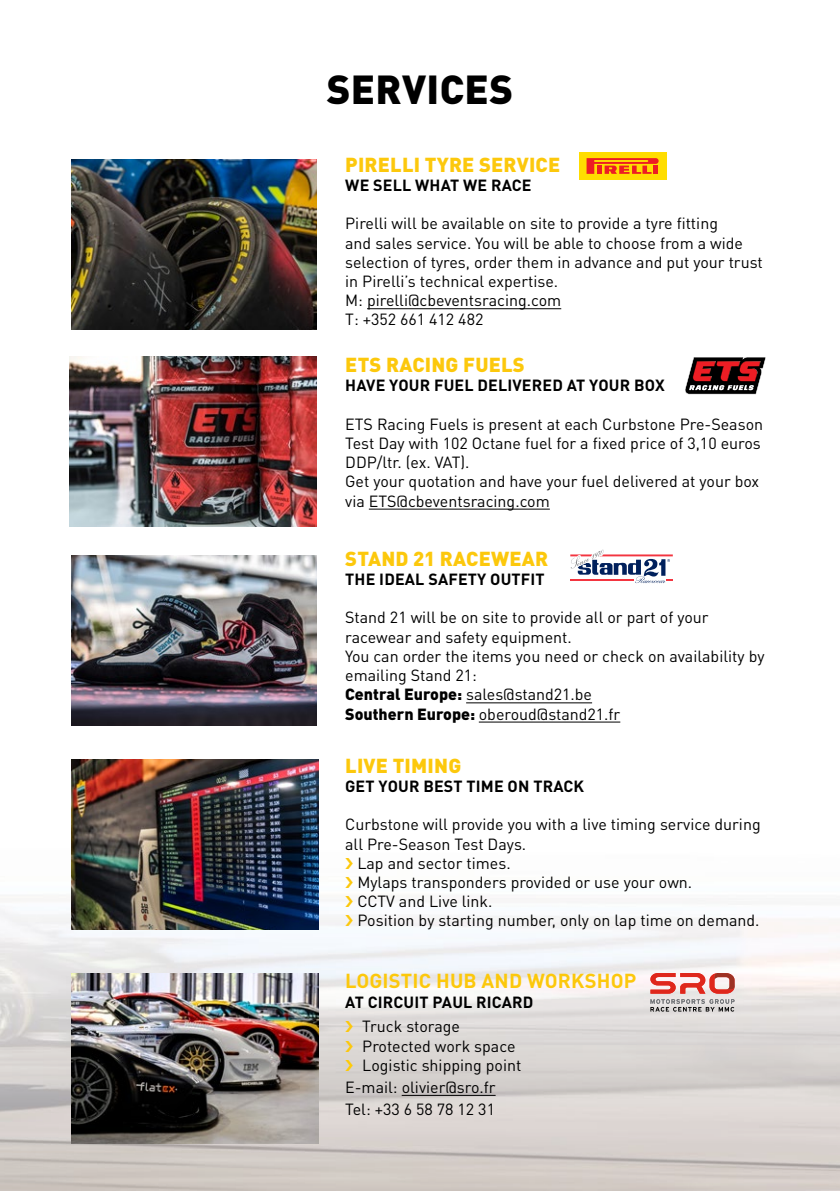
<style>
.page{position:relative;width:840px;height:1191px;background:#fff}
.page>*{position:absolute;margin:0;border:0;box-sizing:border-box;transform-origin:0 0}
.t1{font:900 40px "DINOT";letter-spacing:.01em;color:#000}
.t2{font:900 20px "DINOT";letter-spacing:.01em;color:#fcc80c}
.t3{font:700 20px "DINOT";letter-spacing:.01em;color:#fcc80c}
.t4{font:16px/19.2px "DINOT";color:#000}
.t5{font:700 16px "DINOT";letter-spacing:.01em;color:#000}
.s1{font-weight:900}
</style>
<div class="page">
<img style="left:0;top:152px;width:839px;height:1039px">
<img style="left:69px;top:357px;width:247px;height:170px">
<img style="left:71px;top:159px;width:245px;height:170px">
<img style="left:71px;top:556px;width:245px;height:170px">
<img style="left:71px;top:759px;width:247px;height:170px">
<img style="left:71px;top:973px;width:247px;height:170px">
<hr style="left:367px;top:308px;width:194px;height:1px;background:#000">
<div style="left:578px;top:152px;width:87px;height:28px;background:#fd0"></div>
<svg style="left:586px;top:158px;width:72px;height:16px"></svg>
<div style="left:652px;top:166px;width:5px;height:8px;background:#ed1d24"></div>
<hr style="left:368px;top:509px;width:181px;height:1px;background:#000">
<svg style="left:684px;top:357px;width:81px;height:37px;background:#723b3d"></svg>
<hr style="left:466px;top:702px;width:125px;height:1px;background:#000">
<hr style="left:478px;top:721px;width:142px;height:1px;background:#000">
<div style="left:565px;top:547px;width:113px;height:40px;background:#fff"></div>
<svg style="left:570px;top:549px;width:102px;height:34px"></svg>
<hr style="left:401px;top:1095px;width:94px;height:1px;background:#000">
<svg style="left:650px;top:999px;width:84px;height:12px"></svg>
<svg style="left:650px;top:973px;width:84px;height:20px"></svg>
<svg style="left:345px;top:857px;width:8px;height:12px"></svg>
<svg style="left:345px;top:876px;width:8px;height:12px"></svg>
<svg style="left:345px;top:896px;width:8px;height:11px"></svg>
<svg style="left:345px;top:915px;width:8px;height:11px"></svg>
<svg style="left:345px;top:1021px;width:8px;height:11px"></svg>
<svg style="left:345px;top:1040px;width:8px;height:11px"></svg>
<svg style="left:345px;top:1059px;width:8px;height:11px"></svg>
<h1 class="t1" style="left:326px;top:62px;width:188px">SERVICES</h1>
<p class="t2" style="left:345px;top:151px;width:216px">PIRELLI TYRE SERVICE</p>
<p class="t5" style="left:345px;top:175px;width:188px">WE SELL WHAT WE RACE</p>
<p class="t4" style="left:345px;top:214px;width:419px">Pirelli will be available on site to provide a tyre fitting<br>and sales service. You will be able to choose from a wide selection of tyres, order them in advance and put your trust in Pirelli’s technical expertise.<br>M: pirelli@cbeventsracing.com<br>T: +352 661 412 482</p>
<p class="t2" style="left:345px;top:351px;width:181px">ETS RACING FUELS</p>
<p class="t5" style="left:345px;top:375px;width:321px">HAVE YOUR FUEL DELIVERED AT YOUR BOX</p>
<p class="t4" style="left:345px;top:414px;width:419px">ETS Racing Fuels is present at each Curbstone Pre-Season Test Day with 102 Octane fuel for a fixed price of 3,10 euros DDP/ltr. (ex. VAT).<br>Get your quotation and have your fuel delivered at your box via ETS@cbeventsracing.com</p>
<p class="t2" style="left:345px;top:545px;width:204px">STAND 21 RACEWEAR</p>
<p class="t5" style="left:345px;top:569px;width:201px">THE IDEAL SAFETY OUTFIT</p>
<p class="t4" style="left:345px;top:608px;width:420px">Stand 21 will be on site to provide all or part of your racewear and safety equipment.<br>You can order the items you need or check on availability by emailing Stand 21:<br><span class="s1">Central Europe:</span> sales@stand21.be<br><span class="s1">Southern Europe:</span> oberoud@stand21.fr</p>
<p class="t2" style="left:345px;top:752px;width:117px">LIVE TIMING</p>
<p class="t5" style="left:345px;top:775px;width:240px">GET YOUR BEST TIME ON TRACK</p>
<p class="t4" style="left:345px;top:814px;width:417px">Curbstone will provide you with a live timing service during</p>
<p class="t4" style="left:345px;top:834px;width:182px">all Pre-Season Test Days.</p>
<p class="t4" style="left:357px;top:853px;width:155px">Lap and sector times.</p>
<p class="t4" style="left:357px;top:872px;width:336px">Mylaps transponders provided or use your own.</p>
<p class="t4" style="left:357px;top:891px;width:137px">CCTV and Live link.</p>
<p class="t4" style="left:357px;top:910px;width:403px">Position by starting number, only on lap time on demand.</p>
<p class="t3" style="left:345px;top:968px;width:292px">LOGISTIC HUB AND WORKSHOP</p>
<p class="t5" style="left:345px;top:991px;width:189px">AT CIRCUIT PAUL RICARD</p>
<p class="t4" style="left:362px;top:1016px;width:161px">Truck storage<br>Protected work space<br>Logistic shipping point</p>
<p class="t4" style="left:345px;top:1075px;width:152px;line-height:22px">E-mail: olivier@sro.fr<br>Tel: +33 6 58 78 12 31</p>
</div>
